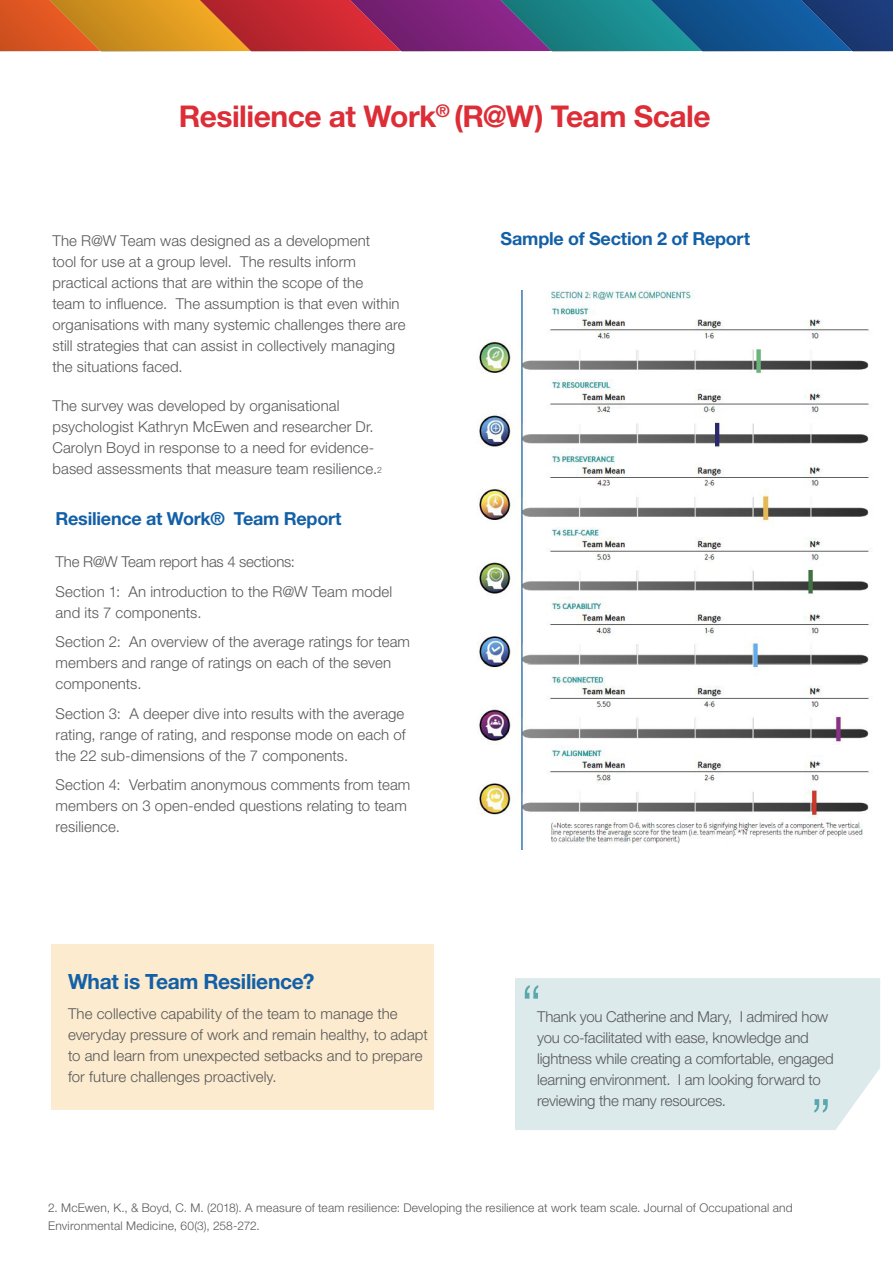
<style>
.page{position:relative;width:893px;height:1263px;background:#fff}
.page>*{position:absolute;margin:0;border:0;box-sizing:border-box;transform-origin:0 0}
.Sub_Heading{font:300 55.5px "Helvetica Neue LT Std";color:#5ba8ac}
.Heading{font:700 30px "Helvetica Neue LT Std";letter-spacing:-.015em;color:#dd2d37}
.Sub_Heading-2{font:700 21px "Helvetica Neue LT Std";letter-spacing:-.015em;color:#1360a7}
.Heading-2{font:700 18px "Helvetica Neue LT Std";letter-spacing:-.015em;color:#1360a7}
.Body{font:300 15px/21px "Helvetica Neue LT Std";letter-spacing:.005em;color:#57585a}
.Heading-3{font:300 15px/21px "Helvetica Neue LT Std";letter-spacing:-.015em;color:#57585a}
.Sub_Heading-3{font:300 15px "Helvetica Neue LT Std";letter-spacing:-.015em;color:#57585a}
.Body-2{font:300 12px/18px "Helvetica Neue LT Std";letter-spacing:.015em;color:#57585a}
.s1{font-size:8.7px}
</style>
<div class="page">
<svg style="left:0;top:0;width:893px;height:51px;background:#76565e"></svg>
<div style="left:51px;top:944px;width:383px;height:166px;background:#fcebce"></div>
<img style="left:477px;top:290px;width:393px;height:559px">
<div style="left:515px;top:978px;width:365px;height:152px;background:#ddeaeb"></div>
<p class="Heading" style="left:179px;top:98px;width:534px">Resilience at Work<sup>®</sup> (R@W) Team Scale</p>
<p class="Body" style="left:52px;top:230px;width:355px">The R@W Team was designed as a development<br>tool for use at a group level. The results inform practical actions that are within the scope of the<br>team to influence. The assumption is that even within organisations with many systemic challenges there are still strategies that can assist in collectively managing the situations faced.</p>
<p class="Body" style="left:52px;top:394px;width:331px">The survey was developed by organisational psychologist Kathryn McEwen and researcher Dr.<br>Carolyn Boyd in response to a need for evidence&shy;based assessments that measure team resilience.<span class="s1">2</span></p>
<p class="Heading-2" style="left:56px;top:507px;width:287px">Resilience at Work® Team Report</p>
<p class="Sub_Heading-3" style="left:56px;top:553px;width:241px">The R@W Team report has 4 sections:</p>
<p class="Body" style="left:56px;top:581px;width:338px">Section 1: An introduction to the R@W Team model and its 7 components.</p>
<p class="Body" style="left:56px;top:631px;width:356px">Section 2: An overview of the average ratings for team members and range of ratings on each of the seven components.</p>
<p class="Body" style="left:56px;top:703px;width:351px;text-align:justify">Section 3: A deeper dive into results with the average rating, range of rating, and response mode on each of the 22 sub-dimensions of the 7 components.</p>
<p class="Body" style="left:56px;top:774px;width:356px">Section 4: Verbatim anonymous comments from team members on 3 open-ended questions relating to team resilience.</p>
<p class="Sub_Heading-2" style="left:68px;top:969px;width:248px">What is Team Resilience?</p>
<p class="Body" style="left:68px;top:1003px;width:361px">The collective capability of the team to manage the everyday pressure of work and remain healthy, to adapt to and learn from unexpected setbacks and to prepare for future challenges proactively.</p>
<p class="Heading-2" style="left:501px;top:227px;width:251px">Sample of Section 2 of Report</p>
<p class="Sub_Heading" style="left:521px;top:971px;width:22px">“</p>
<p class="Heading-3" style="left:537px;top:1006px;width:298px">Thank you Catherine and Mary, I admired how you co-facilitated with ease, knowledge and lightness while creating a comfortable, engaged learning environment. I am looking forward to reviewing the many resources.</p>
<p class="Sub_Heading" style="left:811px;top:1085px;width:22px">”</p>
<p class="Body-2" style="left:48px;top:1198px;width:746px">2. McEwen, K., &amp; Boyd, C. M. (2018). A measure of team resilience: Developing the resilience at work team scale. Journal of Occupational and<br>Environmental Medicine, 60(3), 258-272.</p>
</div>
